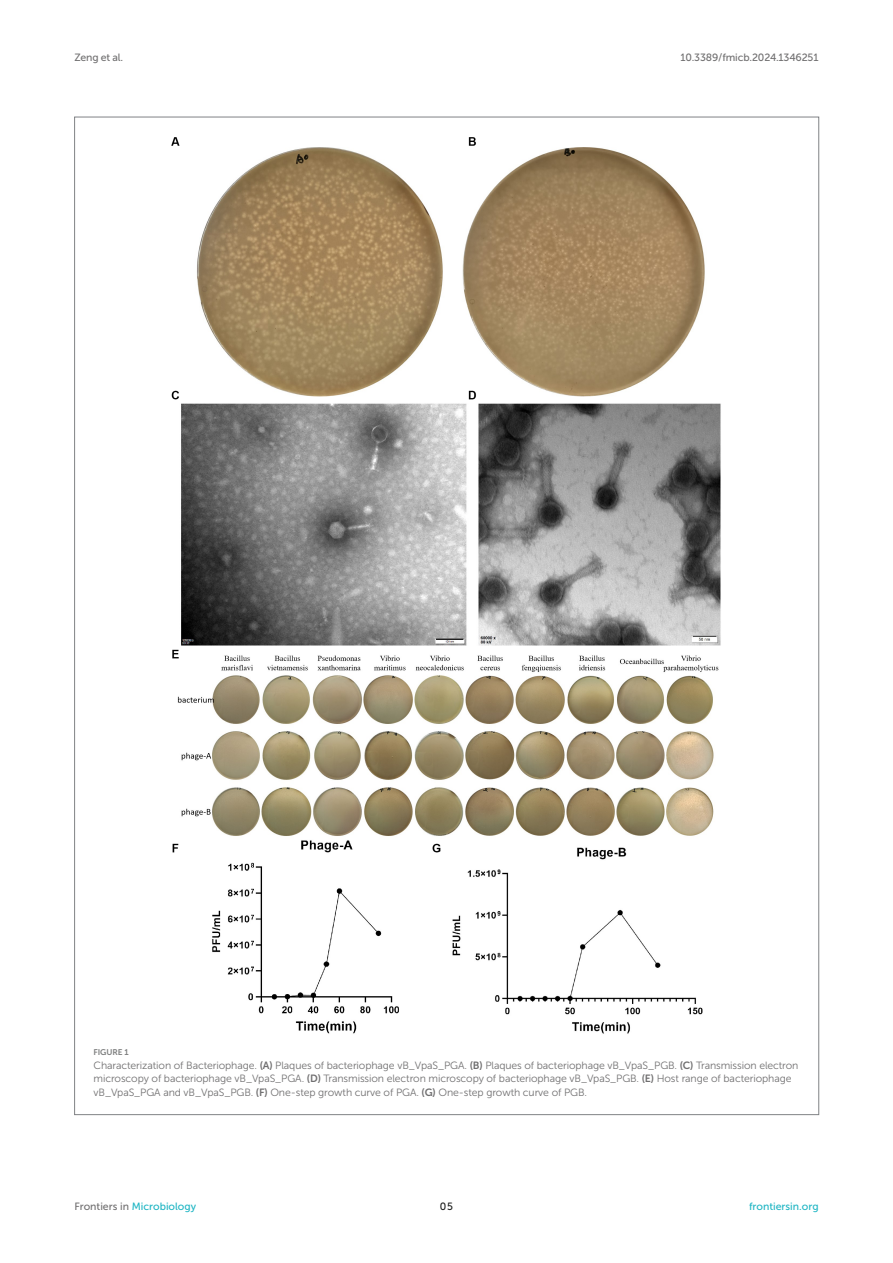
<style>
.page{position:relative;width:893px;height:1263px;background:#fff}
.page>*{position:absolute;margin:0;border:0;box-sizing:border-box;transform-origin:0 0}
.FIG_LEG{font:10.5px/13.5px "Museo Sans 300";letter-spacing:-.01em;color:#706f70}
.t1{font:10.5px "Museo Sans 500";color:#1db5c3}
.t2{font:10.5px "Museo Sans 500";letter-spacing:-.015em;color:#706f70}
.t3{font:10.5px "Museo Sans 500";color:#1b1c1b}
.FIG_HD{font:8.25px "Museo Sans 700";letter-spacing:-.01em;color:#7e7f7f}
.s1{font-family:"Museo Sans 700"}
.s2{color:#706f70}
</style>
<div class="page">
<img style="left:171px;top:137px;width:550px;height:897px">
<p class="t2" style="left:74px;top:51px;width:50px">Zeng et al.</p>
<p class="t2" style="left:680px;top:51px;width:140px">10.3389/fmicb.2024.1346251</p>
<p class="FIG_HD" style="left:94px;top:1048px;width:37px">FIGURE 1</p>
<p class="FIG_LEG" style="left:94px;top:1058px;width:706px">Characterization of Bacteriophage. <span class="s1">(A)</span> Plaques of bacteriophage vB_VpaS_PGA. <span class="s1">(B)</span> Plaques of bacteriophage vB_VpaS_PGB. <span class="s1">(C)</span> Transmission electron microscopy of bacteriophage vB_VpaS_PGA. <span class="s1">(D)</span> Transmission electron microscopy of bacteriophage vB_VpaS_PGB. <span class="s1">(E)</span> Host range of bacteriophage vB_VpaS_PGA and vB_VpaS_PGB. <span class="s1">(F)</span> One-step growth curve of PGA. <span class="s1">(G)</span> One-step growth curve of PGB.</p>
<p class="t1" style="left:74px;top:1200px;width:123px"><span class="s2">Frontiers in</span> Microbiology</p>
<p class="t3" style="left:440px;top:1200px;width:14px">05</p>
<p class="t1" style="left:749px;top:1200px;width:71px">frontiersin.org</p>
</div>
